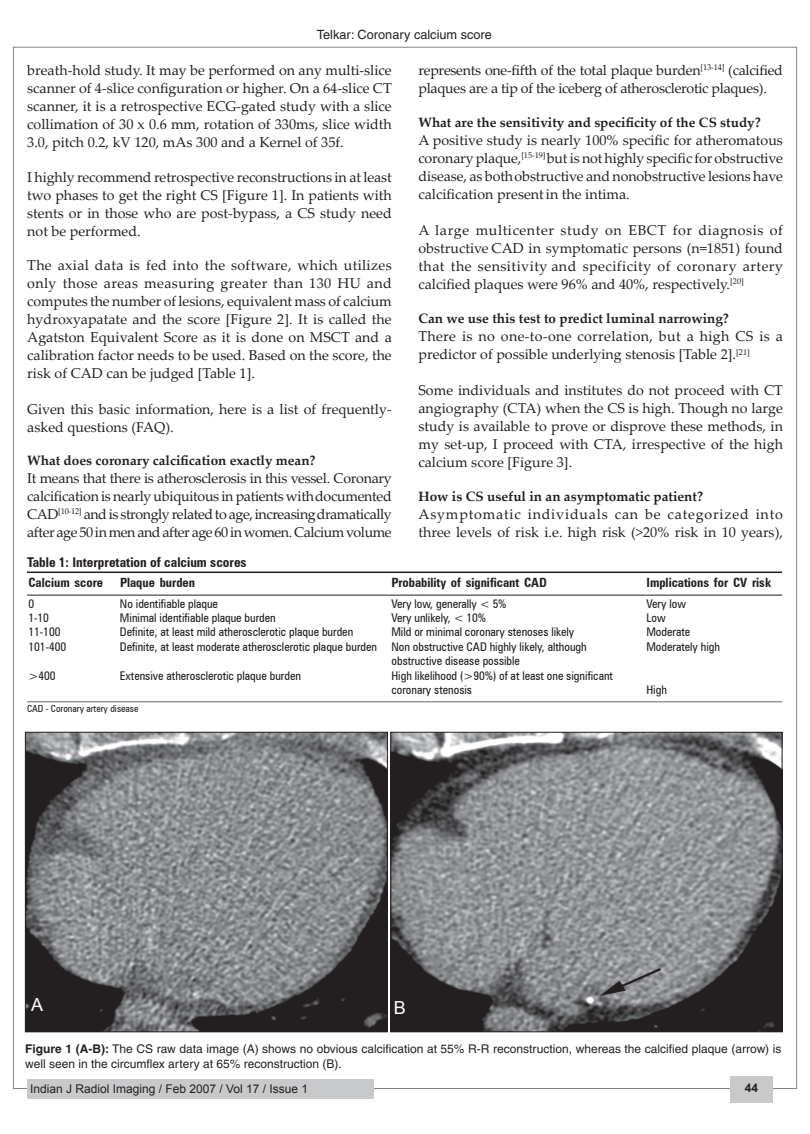
<style>
.page{position:relative;width:810px;height:1134px;background:#fff}
.page>*{position:absolute;margin:0;border:0;box-sizing:border-box;transform-origin:0 0}
.t1{font:18px "Arial";color:#fff}
.t2{font:14.25px/18px "Palatino Linotype";color:#231f20;text-align:justify}
.t3{font:14.25px/18px "Palatino Linotype";letter-spacing:-.02em;color:#231f20}
.t4{font:14.25px/18px "Palatino Linotype";letter-spacing:.055em;color:#231f20}
.t5{font:700 13.5px "Palatino Linotype";color:#231f20}
.t6{font:700 condensed 13.5px "Zurich BT";color:#231f20}
.t7{font:700 condensed 12.75px "Zurich BT";color:#231f20}
.t8{font:12.75px "Helvetica";color:#231f20}
.t9{font:condensed 12px/14.4px "Zurich BT";color:#231f20}
.t10{font:12px/14.4px "Helvetica";color:#231f20}
.t11{font:12px "Arial";color:#231f20}
.t12{font:700 12px "Arial";color:#231f20}
.t13{font:condensed 9.75px "Zurich BT";color:#231f20}
.s1{font-weight:700}
</style>
<div class="page">
<div style="left:27px;top:1079px;width:347px;height:20px;background:#c7c9cb"></div>
<div style="left:730px;top:1076px;width:43px;height:26px;background:#c7c9cb"></div>
<hr style="left:27px;top:572px;width:755px;height:1px;background:#231f20">
<hr style="left:27px;top:595px;width:755px;height:1px;background:#231f20">
<hr style="left:27px;top:701px;width:755px;height:1px;background:#949698">
<img style="left:27px;top:734px;width:358px;height:296px">
<div style="left:25px;top:732px;width:362px;height:300px;border:1px solid #231f20"></div>
<img style="left:393px;top:734px;width:387px;height:296px">
<div style="left:391px;top:732px;width:391px;height:300px;border:1px solid #231f20"></div>
<p class="t8" style="left:317px;top:30px;width:177px">Telkar: Coronary calcium score</p>
<p class="t3" style="left:418px;top:63px;width:366px">represents one-fifth of the total plaque burden<sup>[13-14]</sup> (calcified plaques are a tip of the iceberg of atherosclerotic plaques).</p>
<p class="t5" style="left:418px;top:117px;width:344px">What are the sensitivity and specificity of the CS study?</p>
<p class="t2" style="left:418px;top:133px;width:366px">A positive study is nearly 100% specific for atheromatous coronary plaque,<sup>[15-19]</sup> but is not highly specific for obstructive disease, as bothobstructive and nonobstructive lesions have calcification presentin the intima.</p>
<p class="t2" style="left:418px;top:223px;width:366px">A large multicenter study on EBCT for diagnosis of obstructive CAD in symptomatic persons (n=1851) found that the sensitivity and specificity of coronary artery calcified plaques were 96% and 40%, respectively.<sup>[20]</sup></p>
<p class="t5" style="left:418px;top:314px;width:312px">Can we use this test to predict luminal narrowing?</p>
<p class="t2" style="left:418px;top:329px;width:366px">There is no one-to-one correlation, but a high CS is a predictor of possible underlying stenosis [Table 2].<sup>[21]</sup></p>
<p class="t2" style="left:418px;top:383px;width:366px">Some individuals and institutes do not proceed with CT angiography (CTA) when the CS is high. Though no large study is available to prove or disprove these methods, in my set-up, I proceed with CTA, irrespective of the high calcium score [Figure 3].</p>
<p class="t5" style="left:418px;top:491px;width:286px">How is CS useful in an asymptomatic patient?</p>
<p class="t4" style="left:418px;top:507px;width:366px">Asymptomatic individuals can be categorized into three levels of risk i.e. high risk (&gt;20% risk in 10 years),</p>
<p class="t2" style="left:27px;top:63px;width:366px">breath-hold study. It may be performed on any multi-slice scanner of 4-slice configuration or higher. On a 64-slice CT scanner, it is a retrospective ECG-gated study with a slice collimation of 30 x 0.6 mm, rotation of 330ms, slice width 3.0, pitch 0.2, kV 120, mAs 300 and a Kernel of 35f.</p>
<p class="t2" style="left:27px;top:169px;width:366px">I highly recommend retrospective reconstructions in at least two phases to get the right CS [Figure 1]. In patients with stents or in those who are post-bypass, a CS study need not be performed.</p>
<p class="t2" style="left:27px;top:258px;width:366px">The axial data is fed into the software, which utilizes only those areas measuring greater than 130 HU and computes the number of lesions, equivalent mass of calcium hydroxyapatate and the score [Figure 2]. It is called the Agatston Equivalent Score as it is done on MSCT and a calibration factor needs to be used. Based on the score, the risk of CAD can be judged [Table 1].</p>
<p class="t2" style="left:27px;top:402px;width:366px">Given this basic information, here is a list of frequently&shy;asked questions (FAQ).</p>
<p class="t5" style="left:27px;top:455px;width:290px">What does coronary calcification exactly mean?</p>
<p class="t2" style="left:27px;top:471px;width:366px">It means that there is atherosclerosis in this vessel. Coronary calcification is nearly ubiquitous in patients withdocumented CAD<sup>[10-12]</sup> and is strongly related to age, increasingdramatically after age 50 in men and after age 60 in women. Calcium volume</p>
<p class="t6" style="left:27px;top:554px;width:221px">Table 1: Interpretation of calcium scores</p>
<p class="t7" style="left:28px;top:575px;width:76px">Calcium score</p>
<p class="t7" style="left:120px;top:575px;width:77px">Plaque burden</p>
<p class="t7" style="left:392px;top:575px;width:157px">Probability of significant CAD</p>
<p class="t7" style="left:646px;top:575px;width:126px">Implications for CV risk</p>
<p class="t9" style="left:28px;top:596px;width:7px">0</p>
<p class="t9" style="left:120px;top:596px;width:100px">No identifiable plaque</p>
<p class="t9" style="left:391px;top:596px;width:116px">Very low, generally &lt; 5%</p>
<p class="t9" style="left:646px;top:596px;width:41px">Very low</p>
<p class="t9" style="left:28px;top:610px;width:22px">1-10</p>
<p class="t9" style="left:120px;top:610px;width:157px">Minimal identifiable plaque burden</p>
<p class="t9" style="left:391px;top:610px;width:96px">Very unlikely, &lt; 10%</p>
<p class="t9" style="left:646px;top:610px;width:21px">Low</p>
<p class="t9" style="left:28px;top:625px;width:34px">11-100</p>
<p class="t9" style="left:120px;top:625px;width:235px">Definite, at least mild atherosclerotic plaque burden</p>
<p class="t9" style="left:391px;top:625px;width:184px">Mild or minimal coronary stenoses likely</p>
<p class="t9" style="left:646px;top:625px;width:45px">Moderate</p>
<p class="t9" style="left:28px;top:639px;width:39px">101-400</p>
<p class="t9" style="left:120px;top:639px;width:468px">Definite, at least moderate atherosclerotic plaque burden Non obstructive CAD highly likely, although</p>
<p class="t9" style="left:646px;top:639px;width:75px">Moderately high</p>
<p class="t9" style="left:391px;top:654px;width:130px">obstructive disease possible</p>
<p class="t9" style="left:28px;top:668px;width:29px">&gt;400</p>
<p class="t9" style="left:120px;top:668px;width:182px">Extensive atherosclerotic plaque burden</p>
<p class="t9" style="left:391px;top:668px;width:223px">High likelihood (&gt;90%) of at least one significant coronary stenosis</p>
<p class="t9" style="left:646px;top:682px;width:22px">High</p>
<p class="t13" style="left:27px;top:703px;width:113px">CAD - Coronary artery disease</p>
<p class="t1" style="left:31px;top:995px;width:14px">A</p>
<p class="t1" style="left:394px;top:998px;width:14px">B</p>
<p class="t10" style="left:25px;top:1043px;width:758px"><span class="s1">Figure 1 (A-B):</span> The CS raw data image (A) shows no obvious calcification at 55% R-R reconstruction, whereas the calcified plaque (arrow) is well seen in the circumflex artery at 65% reconstruction (B).</p>
<p class="t11" style="left:30px;top:1082px;width:280px">Indian J Radiol Imaging / Feb 2007 / Vol 17 / Issue 1</p>
<p class="t12" style="left:745px;top:1081px;width:15px">44</p>
</div>
